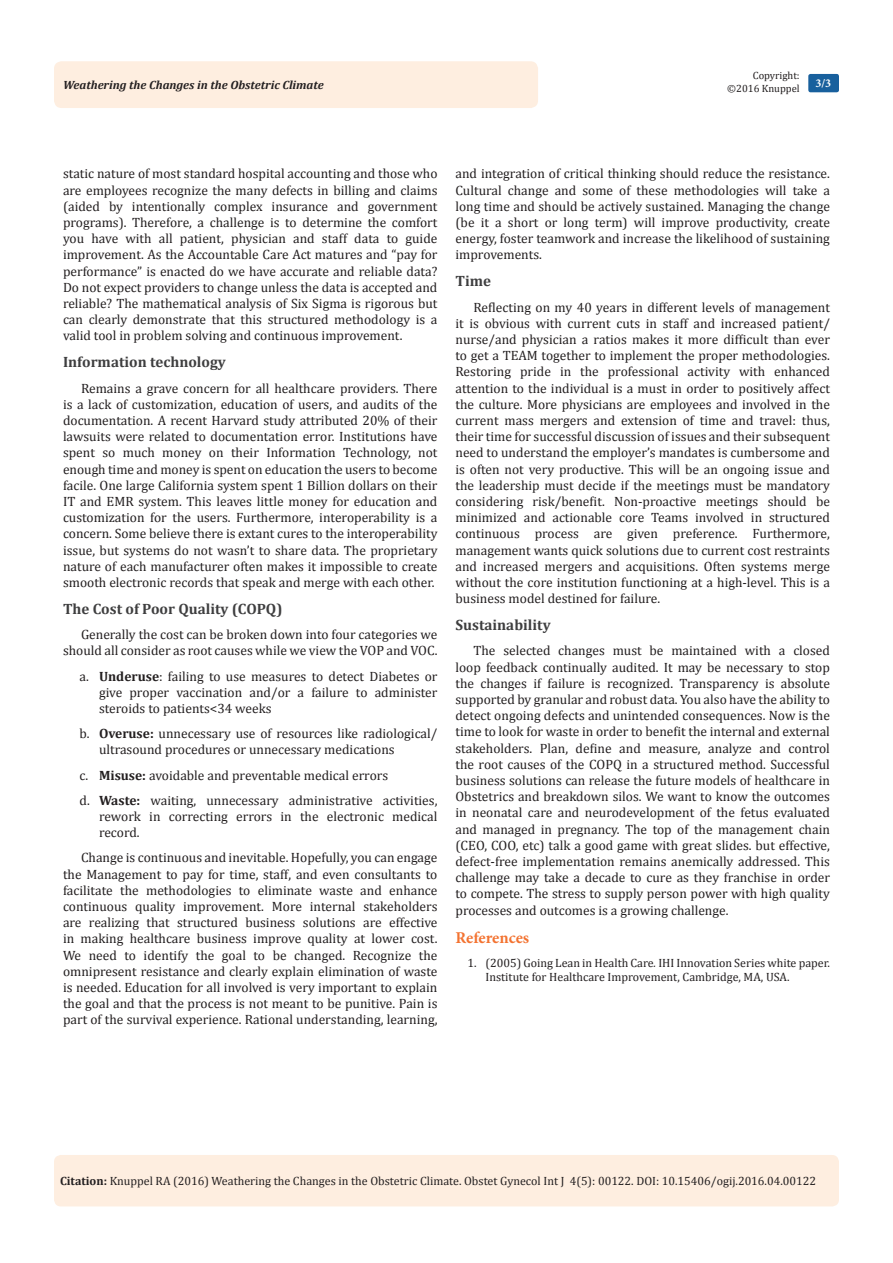
<style>
.page{position:relative;width:893px;height:1263px;background:#fff}
.page>*{position:absolute;margin:0;border:0;box-sizing:border-box;transform-origin:0 0}
.t1{font:700 16.5px "Minion Pro";letter-spacing:-.005em;color:#f37331}
.t2{font:700 15px "Cambria";color:#3e3e3f}
.t3{font:13.5px/16.2px "Cambria";color:#231f20;text-align:justify}
.Citation{font:12px/14.4px "Cambria";color:#231f20}
.t4{font:italic 700 12px "Cambria";color:#231f20}
.t5{font:700 12px "Minion Pro";color:#fff}
.t6{font:10.5px/12.6px "Cambria";color:#231f20;text-align:right}
.s1{font-weight:700}
.s2{font-style:italic}
</style>
<div class="page">
<div style="left:54px;top:61px;width:484px;height:47px;background:#feeee0;border-radius:8px"></div>
<div style="left:808px;top:74px;width:31px;height:18px;background:#18609d;border-radius:2px"></div>
<div style="left:54px;top:1155px;width:785px;height:51px;background:#feeee0;border-radius:7px"></div>
<p class="t6" style="left:727px;top:69px;width:74px">Copyright: ©2016 Knuppel</p>
<p class="t4" style="left:63px;top:77px;width:262px">Weathering the Changes in the Obstetric Climate</p>
<p class="t5" style="left:815px;top:75px;width:17px">3/3</p>
<p class="t3" style="left:63px;top:166px;width:376px">static nature of most standard hospital accounting and those who are employees recognize the many defects in billing and claims (aided by intentionally complex insurance and government programs). Therefore, a challenge is to determine the comfort you have with all patient, physician and staff data to guide improvement. As the Accountable Care Act matures and “pay for performance” is enacted do we have accurate and reliable data?<br>Do not expect providers to change unless the data is accepted and reliable? The mathematical analysis of Six Sigma is rigorous but can clearly demonstrate that this structured methodology is a valid tool in problem solving and continuous improvement.</p>
<p class="t2" style="left:63px;top:352px;width:164px">Information technology</p>
<p class="t3" style="left:63px;top:380px;width:376px;text-indent:18px">Remains a grave concern for all healthcare providers. There is a lack of customization, education of users, and audits of the documentation. A recent Harvard study attributed 20% of their lawsuits were related to documentation error. Institutions have spent so much money on their Information Technology, not enough time and money is spent on education the users to become facile. One large California system spent 1 Billion dollars on their IT and EMR system. This leaves little money for education and customization for the users. Furthermore, interoperability is a concern. Some believe there is extant cures to the interoperability issue, but systems do not wasn’t to share data. The proprietary nature of each manufacturer often makes it impossible to create smooth electronic records that speak and merge with each other.</p>
<p class="t2" style="left:63px;top:598px;width:221px">The Cost of Poor Quality (COPQ)</p>
<p class="t3" style="left:63px;top:626px;width:376px;text-align:right">Generally the cost can be broken down into four categories we should all consider as root causes while we view the VOP and VOC.</p>
<p class="t3" style="left:99px;top:668px;width:340px;text-indent:-20px">a. <span class="s1">Underuse</span>: failing to use measures to detect Diabetes or give proper vaccination and/or a failure to administer steroids to patients&lt;34 weeks</p>
<p class="t3" style="left:99px;top:725px;width:340px;text-indent:-20px">b. <span class="s1">Overuse:</span> unnecessary use of resources like radiological/ ultrasound procedures or unnecessary medications</p>
<p class="t3" style="left:80px;top:767px;width:310px">c. <span class="s1">Misuse:</span> avoidable and preventable medical errors</p>
<p class="t3" style="left:99px;top:792px;width:340px;text-indent:-20px">d. <span class="s1">Waste:</span> waiting, unnecessary administrative activities, rework in correcting errors in the electronic medical record.</p>
<p class="t3" style="left:63px;top:850px;width:376px;text-indent:18px">Change is continuous and inevitable. Hopefully, you can engage the Management to pay for time, staff, and even consultants to facilitate the methodologies to eliminate waste and enhance continuous quality improvement. More internal stakeholders are realizing that structured business solutions are effective in making healthcare business improve quality at lower cost.<br>We need to identify the goal to be changed. Recognize the omnipresent resistance and clearly explain elimination of waste is needed. Education for all involved is very important to explain the goal and that the process is not meant to be punitive. Pain is part of the survival experience. Rational understanding, learning,</p>
<p class="t3" style="left:455px;top:166px;width:376px">and integration of critical thinking should reduce the resistance.<br>Cultural change and some of these methodologies will take a long time and should be actively sustained. Managing the change (be it a short or long term) will improve productivity, create energy, foster teamwork and increase the likelihood of sustaining improvements.</p>
<p class="t2" style="left:455px;top:271px;width:37px">Time</p>
<p class="t3" style="left:455px;top:299px;width:376px;text-indent:18px">Reflecting on my 40 years in different levels of management it is obvious with current cuts in staff and increased patient/ nurse/and physician a ratios makes it more difficult than ever to get a TEAM together to implement the proper methodologies.<br>Restoring pride in the professional activity with enhanced attention to the individual is a must in order to positively affect the culture. More physicians are employees and involved in the current mass mergers and extension of time and travel: thus, their time for successful discussion of issues and their subsequent need to understand the employer’s mandates is cumbersome and is often not very productive. This will be an ongoing issue and the leadership must decide if the meetings must be mandatory considering risk/benefit. Non-proactive meetings should be minimized and actionable core Teams involved in structured continuous process are given preference. Furthermore, management wants quick solutions due to current cost restraints and increased mergers and acquisitions. Often systems merge without the core institution functioning at a high-level. This is a business model destined for failure.</p>
<p class="t2" style="left:455px;top:614px;width:97px">Sustainability</p>
<p class="t3" style="left:455px;top:643px;width:376px;text-indent:18px">The selected changes must be maintained with a closed loop feedback continually audited. It may be necessary to stop the changes if failure is recognized. Transparency is absolute supported by granular and robust data. You also have the ability to detect ongoing defects and unintended consequences. Now is the time to look for waste in order to benefit the internal and external stakeholders. Plan, define and measure, analyze and control the root causes of the COPQ in a structured method. Successful business solutions can release the future models of healthcare in Obstetrics and breakdown silos. We want to know the outcomes in neonatal care and neurodevelopment of the fetus evaluated and managed in pregnancy. The top of the management chain (CEO, COO, etc) talk a good game with great slides. but effective, defect-free implementation remains anemically addressed. This challenge may take a decade to cure as they franchise in order to compete. The stress to supply person power with high quality processes and outcomes is a growing challenge.</p>
<p class="t1" style="left:455px;top:926px;width:75px">References</p>
<p class="Citation" style="left:485px;top:955px;width:346px;text-indent:-18px">1. (2005) Going Lean in Health Care<span class="s2">.</span> IHI Innovation Series white paper.<br>Institute for Healthcare Improvement, Cambridge, MA, USA.</p>
<p class="Citation" style="left:60px;top:1174px;width:758px"><span class="s1">Citation:</span> Knuppel RA (2016) Weathering the Changes in the Obstetric Climate. Obstet Gynecol Int J 4(5): 00122. DOI: 10.15406/ogij.2016.04.00122</p>
</div>
